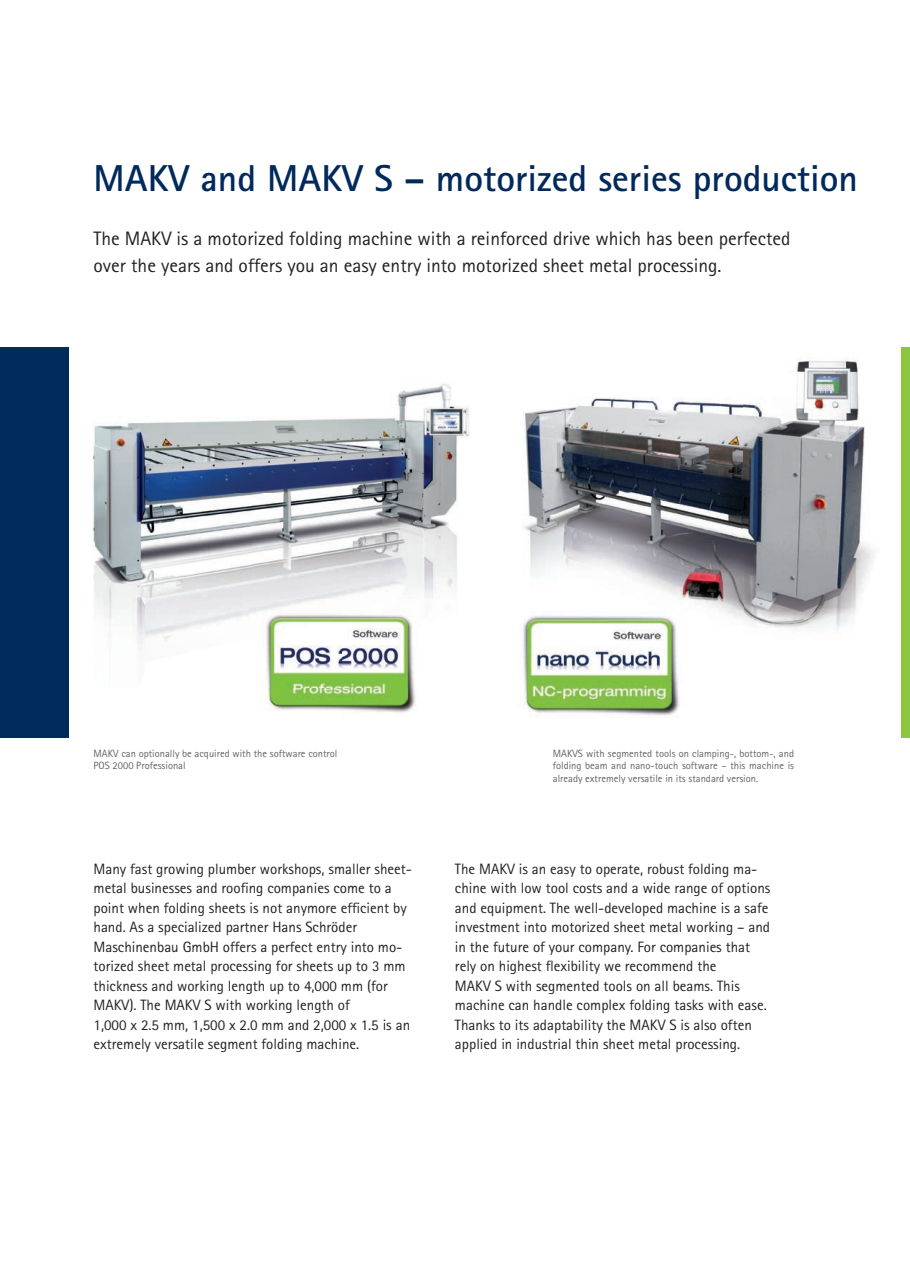
<style>
.page{position:relative;width:910px;height:1280px;background:#fff}
.page>*{position:absolute;margin:0;border:0;box-sizing:border-box;transform-origin:0 0}
.t1{font:700 37.5px "Agfa Rotis Sans Serif";color:#00295c}
.t2{font:19.5px/27px "Agfa Rotis Sans Serif";color:#231f20}
.t3{font:15px/19.5px "Agfa Rotis Sans Serif";color:#231f20}
.t4{font:10.5px/12.6px "Agfa Rotis Sans Serif";color:#636366}
</style>
<div class="page">
<img style="left:523px;top:398px;width:221px;height:220px">
<img style="left:744px;top:357px;width:130px;height:272px">
<div style="left:0;top:347px;width:68px;height:390px;background:#00295c"></div>
<div style="left:901px;top:348px;width:9px;height:390px;background:#8bc63e"></div>
<img style="left:253px;top:600px;width:163px;height:113px">
<img style="left:93px;top:390px;width:319px;height:103px">
<img style="left:412px;top:383px;width:58px;height:207px">
<img style="left:93px;top:493px;width:160px;height:146px">
<img style="left:252px;top:493px;width:160px;height:107px">
<img style="left:412px;top:590px;width:21px;height:97px">
<img style="left:520px;top:601px;width:178px;height:81px">
<img style="left:524px;top:682px;width:156px;height:35px">
<h1 class="t1" style="left:94px;top:155px;width:766px">MAKV and MAKV S – motorized series production</h1>
<h2 class="t2" style="left:94px;top:225px;width:699px">The MAKV is a motorized folding machine with a reinforced drive which has been perfected over the years and offers you an easy entry into motorized sheet metal processing.</h2>
<p class="t4" style="left:94px;top:747px;width:245px">MAKV can optionally be acquired with the software control<br>POS 2000 Professional</p>
<p class="t4" style="left:553px;top:747px;width:243px;text-align:justify">MAKVS with segmented tools on clamping-, bottom-, and folding beam and nano-touch software – this machine is already extremely versatile in its standard version.</p>
<p class="t3" style="left:94px;top:859px;width:320px">Many fast growing plumber workshops, smaller sheet&shy;metal businesses and roofing companies come to a point when folding sheets is not anymore efficient by hand. As a specialized partner Hans Schröder Maschinenbau GmbH offers a perfect entry into mo&shy;torized sheet metal processing for sheets up to 3 mm thickness and working length up to 4,000 mm (for MAKV). The MAKV S with working length of<br>1,000 x 2.5 mm, 1,500 x 2.0 mm and 2,000 x 1.5 is an extremely versatile segment folding machine.</p>
<p class="t3" style="left:455px;top:859px;width:317px">The MAKV is an easy to operate, robust folding ma&shy;chine with low tool costs and a wide range of options and equipment. The well-developed machine is a safe investment into motorized sheet metal working – and in the future of your company. For companies that rely on highest flexibility we recommend the<br>MAKV S with segmented tools on all beams. This machine can handle complex folding tasks with ease.<br>Thanks to its adaptability the MAKV S is also often applied in industrial thin sheet metal processing.</p>
</div>
